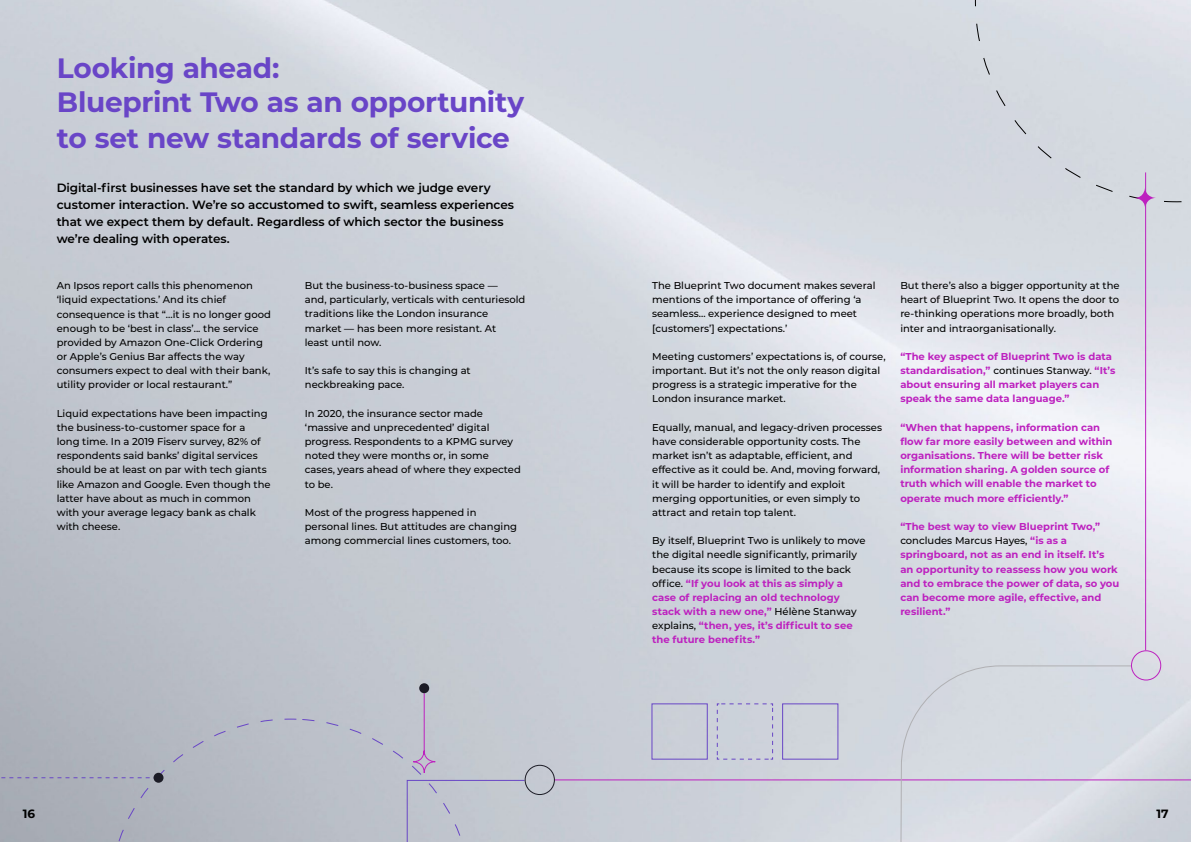
<style>
.page{position:relative;width:1191px;height:842px;background:#fff}
.page>*{position:absolute;margin:0;border:0;box-sizing:border-box;transform-origin:0 0}
.t1{font:700 28px/35px "Montserrat";letter-spacing:-.01em;color:#6945c7}
.t2{font:600 12px/17px "Montserrat";letter-spacing:-.01em;color:#000}
.t3{font:700 12px "Montserrat";color:#000}
.t4{font:500 10px/14.2px "Montserrat";color:#000}
.t5{font:700 10px/14.2px "Montserrat";color:#bd21bf}
.s1{font-weight:700;color:#bd21bf}
.s2{font-weight:500;color:#000}
</style>
<div class="page">
<img style="left:0;top:0;width:1191px;height:842px">
<svg style="left:974px;top:0;width:217px;height:203px;background:#d5dae1"></svg>
<div style="left:108px;top:718px;width:193px;height:124px;background:#b9bdc6"></div>
<svg style="left:0;top:719px;width:274px;height:123px;background:#aeb2bc"></svg>
<div style="left:301px;top:718px;width:224px;height:124px;background:#bec2cb"></div>
<svg style="left:412px;top:692px;width:779px;height:89px;background:#caccd6"></svg>
<div style="left:153px;top:773px;width:10px;height:10px;background:#1c1c26;border-radius:50%"></div>
<div style="left:419px;top:683px;width:10px;height:10px;background:#1c1c26;border-radius:50%"></div>
<div style="left:651px;top:703px;width:57px;height:57px;border:1px solid #6846c6"></div>
<svg style="left:716px;top:703px;width:123px;height:57px;background:#c9ccd9"></svg>
<div style="left:524px;top:765px;width:31px;height:30px;border:1px solid #1c1c26;border-radius:50%"></div>
<svg style="left:900px;top:665px;width:232px;height:177px;background:#d6d9e1"></svg>
<hr style="left:1145px;top:172px;width:1px;height:478px;background:#bd21bf">
<svg style="left:1134px;top:187px;width:22px;height:22px"></svg>
<div style="left:1131px;top:650px;width:30px;height:30px;border:1px solid #bd21bf;border-radius:50%"></div>
<h1 class="t1" style="left:57px;top:49px;width:469px">Looking ahead:<br>Blueprint Two as an opportunity to set new standards of service</h1>
<p class="t2" style="left:57px;top:179px;width:459px">Digital-first businesses have set the standard by which we judge every customer interaction. We’re so accustomed to swift, seamless experiences that we expect them by default. Regardless of which sector the business we’re dealing with operates.</p>
<p class="t4" style="left:57px;top:278px;width:216px">An Ipsos report calls this phenomenon ‘liquid expectations.’ And its chief consequence is that “...it is no longer good enough to be ‘best in class’... the service provided by Amazon One-Click Ordering or Apple’s Genius Bar affects the way consumers expect to deal with their bank, utility provider or local restaurant.”</p>
<p class="t4" style="left:57px;top:406px;width:215px">Liquid expectations have been impacting the business-to-customer space for a<br>long time. In a 2019 Fiserv survey, 82% of respondents said banks’ digital services should be at least on par with tech giants like Amazon and Google. Even though the latter have about as much in common with your average legacy bank as chalk with cheese.</p>
<p class="t4" style="left:305px;top:278px;width:222px">But the business-to-business space —<br>and, particularly, verticals with centuriesold traditions like the London insurance market — has been more resistant. At<br>least until now.</p>
<p class="t4" style="left:305px;top:363px;width:167px">It’s safe to say this is changing at neckbreaking pace.</p>
<p class="t4" style="left:305px;top:406px;width:217px">In 2020, the insurance sector made ‘massive and unprecedented’ digital progress. Respondents to a KPMG survey noted they were months or, in some cases, years ahead of where they expected to be.</p>
<p class="t4" style="left:305px;top:505px;width:214px">Most of the progress happened in personal lines. But attitudes are changing among commercial lines customers, too.</p>
<p class="t4" style="left:652px;top:278px;width:225px">The Blueprint Two document makes several mentions of the importance of offering ‘a seamless… experience designed to meet [customers’] expectations.’</p>
<p class="t4" style="left:652px;top:349px;width:235px">Meeting customers’ expectations is, of course, important. But it’s not the only reason digital progress is a strategic imperative for the London insurance market.</p>
<p class="t4" style="left:652px;top:420px;width:231px">Equally, manual, and legacy-driven processes have considerable opportunity costs. The market isn’t as adaptable, efficient, and effective as it could be. And, moving forward, it will be harder to identify and exploit merging opportunities, or even simply to attract and retain top talent.</p>
<p class="t4" style="left:652px;top:533px;width:215px">By itself, Blueprint Two is unlikely to move the digital needle significantly, primarily because its scope is limited to the back office. <span class="s1">“If you look at this as simply a case of replacing an old technology stack with a new one,”</span> Hélène Stanway explains, <span class="s1">“then, yes, it’s difficult to see the future benefits.”</span></p>
<p class="t4" style="left:900px;top:278px;width:221px">But there’s also a bigger opportunity at the heart of Blueprint Two. It opens the door to re-thinking operations more broadly, both inter and intraorganisationally.</p>
<p class="t5" style="left:900px;top:349px;width:217px">“The key aspect of Blueprint Two is data standardisation,” <span class="s2">continues Stanway.</span> “It’s about ensuring all market players can speak the same data language.”</p>
<p class="t5" style="left:900px;top:420px;width:214px">“When that happens, information can flow far more easily between and within organisations. There will be better risk information sharing. A golden source of truth which will enable the market to operate much more efficiently.”</p>
<p class="t5" style="left:900px;top:519px;width:220px">“The best way to view Blueprint Two,” <span class="s2">concludes Marcus Hayes,</span> “is as a springboard, not as an end in itself. It’s an opportunity to reassess how you work and to embrace the power of data, so you can become more agile, effective, and resilient.”</p>
<p class="t3" style="left:23px;top:805px;width:14px">16</p>
<p class="t3" style="left:1156px;top:805px;width:14px">17</p>
</div>
